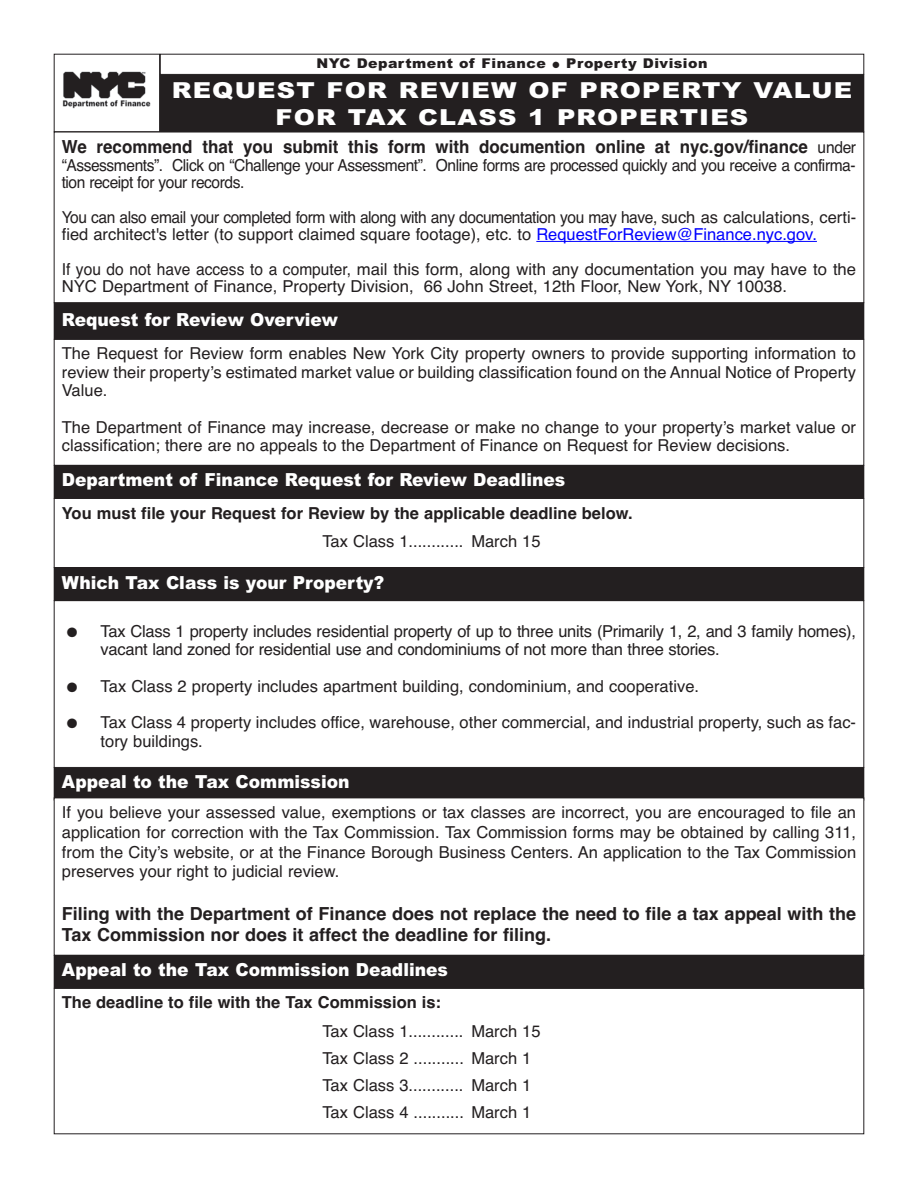
<style>
.page{position:relative;width:918px;height:1188px;background:#fff}
.page>*{position:absolute;margin:0;border:0;box-sizing:border-box;transform-origin:0 0}
.t1{font:900 22.05px/27.3px "Arial";letter-spacing:.045em;color:#fff;text-align:center;scale:1.16 1}
.t2{font:900 18px "Arial";color:#fff;scale:.95 1}
.t3{font:700 18px/21.6px "Helvetica";color:#231f20}
.t4{font:700 18px "Helvetica";color:#231f20;scale:.94 1}
.t5{font:16.5px/18.3px "Helvetica";color:#231f20}
.t6{font:16.5px/17.4px "Helvetica";color:#231f20;scale:.94 1}
.t7{font:16.5px/17.4px "Helvetica";letter-spacing:-.03em;color:#231f20;scale:.94 1}
.t8{font:700 16.5px "Helvetica";color:#231f20}
.t9{font:900 13.5px "Arial";letter-spacing:.035em;color:#231f20;scale:1.05 1}
.s1{font-weight:400;font-size:16.5px}
.s2{color:#00f}
</style>
<div class="page">
<img style="left:62px;top:71px;width:89px;height:38px">
<div style="left:54px;top:54px;width:106px;height:78px;border:1px solid #231f20"></div>
<div style="left:160px;top:75px;width:704px;height:57px;background:#231f20"></div>
<div style="left:160px;top:54px;width:704px;height:21px;border:1px solid #231f20"></div>
<div style="left:54px;top:339px;width:810px;height:126px;border:1px solid #231f20"></div>
<div style="left:54px;top:303px;width:810px;height:36px;background:#231f20"></div>
<div style="left:54px;top:768px;width:810px;height:32px;background:#231f20"></div>
<div style="left:54px;top:600px;width:810px;height:168px;border:1px solid #231f20"></div>
<div style="left:54px;top:568px;width:810px;height:32px;background:#231f20"></div>
<div style="left:54px;top:498px;width:810px;height:70px;border:1px solid #231f20"></div>
<div style="left:54px;top:466px;width:810px;height:32px;background:#231f20"></div>
<div style="left:54px;top:465px;width:810px;height:33px;border:1px solid #231f20"></div>
<div style="left:54px;top:988px;width:810px;height:146px;border:1px solid #231f20"></div>
<div style="left:54px;top:956px;width:810px;height:32px;background:#231f20"></div>
<div style="left:54px;top:955px;width:810px;height:33px;border:1px solid #231f20"></div>
<div style="left:54px;top:132px;width:810px;height:171px;border:1px solid #231f20"></div>
<hr style="left:536px;top:241px;width:281px;height:1px;background:#00f">
<p class="t9" style="left:317px;top:55px;width:374px">NYC Department of Finance ● Property Division</p>
<h1 class="t1" style="left:172px;top:77px;width:588px">REQUEST FOR REVIEW OF PROPERTY VALUE<br>FOR TAX CLASS 1 PROPERTIES</h1>
<p class="t4" style="left:62px;top:137px;width:847px">We recommend that you submit this form with documention online at nyc.gov/finance <span class="s1">under</span></p>
<p class="t7" style="left:62px;top:156px;width:846px">“Assessments”. Click on “Challenge your Assessment”. Online forms are processed quickly and you receive a confirma&shy;tion receipt for your records.</p>
<p class="t6" style="left:62px;top:208px;width:847px">You can also email your completed form with along with any documentation you may have, such as calculations, certi&shy;fied architect's letter (to support claimed square footage), etc. to <span class="s2">RequestForReview@Finance.nyc.gov.</span></p>
<p class="t6" style="left:62px;top:260px;width:847px">If you do not have access to a computer, mail this form, along with any documentation you may have to the<br>NYC Department of Finance, Property Division, 66 John Street, 12th Floor, New York, NY 10038.</p>
<p class="t2" style="left:62px;top:310px;width:292px">Request for Review Overview</p>
<p class="t5" style="left:62px;top:345px;width:796px;text-align:justify">The Request for Review form enables New York City property owners to provide supporting information to review their property’s estimated market value or building classification found on the Annual Notice of Property Value.</p>
<p class="t5" style="left:62px;top:418px;width:796px">The Department of Finance may increase, decrease or make no change to your property’s market value or classification; there are no appeals to the Department of Finance on Request for Review decisions.</p>
<p class="t2" style="left:62px;top:470px;width:531px">Department of Finance Request for Review Deadlines</p>
<p class="t8" style="left:62px;top:503px;width:572px">You must file your Request for Review by the applicable deadline below.</p>
<p class="t5" style="left:322px;top:532px;width:220px">Tax Class 1............ March 15</p>
<p class="t2" style="left:62px;top:572px;width:341px">Which Tax Class is your Property?</p>
<p class="t5" style="left:101px;top:622px;width:757px;text-indent:-34px">● Tax Class 1 property includes residential property of up to three units (Primarily 1, 2, and 3 family homes), vacant land zoned for residential use and condominiums of not more than three stories.</p>
<p class="t5" style="left:67px;top:677px;width:634px">● Tax Class 2 property includes apartment building, condominium, and cooperative.</p>
<p class="t5" style="left:101px;top:714px;width:757px;text-indent:-34px">● Tax Class 4 property includes office, warehouse, other commercial, and industrial property, such as fac&shy;tory buildings.</p>
<p class="t2" style="left:62px;top:772px;width:304px">Appeal to the Tax Commission</p>
<p class="t5" style="left:62px;top:802px;width:796px;line-height:19.8px;text-align:justify">If you believe your assessed value, exemptions or tax classes are incorrect, you are encouraged to file an application for correction with the Tax Commission. Tax Commission forms may be obtained by calling 311, from the City’s website, or at the Finance Borough Business Centers. An application to the Tax Commission preserves your right to judicial review.</p>
<p class="t3" style="left:62px;top:903px;width:796px">Filing with the Department of Finance does not replace the need to file a tax appeal with the<br>Tax Commission nor does it affect the deadline for filing.</p>
<p class="t2" style="left:62px;top:960px;width:408px">Appeal to the Tax Commission Deadlines</p>
<p class="t8" style="left:62px;top:993px;width:381px">The deadline to file with the Tax Commission is:</p>
<p class="t5" style="left:322px;top:1018px;width:220px;line-height:27px">Tax Class 1............ March 15<br>Tax Class 2 ........... March 1<br>Tax Class 3............ March 1<br>Tax Class 4 ........... March 1</p>
</div>
